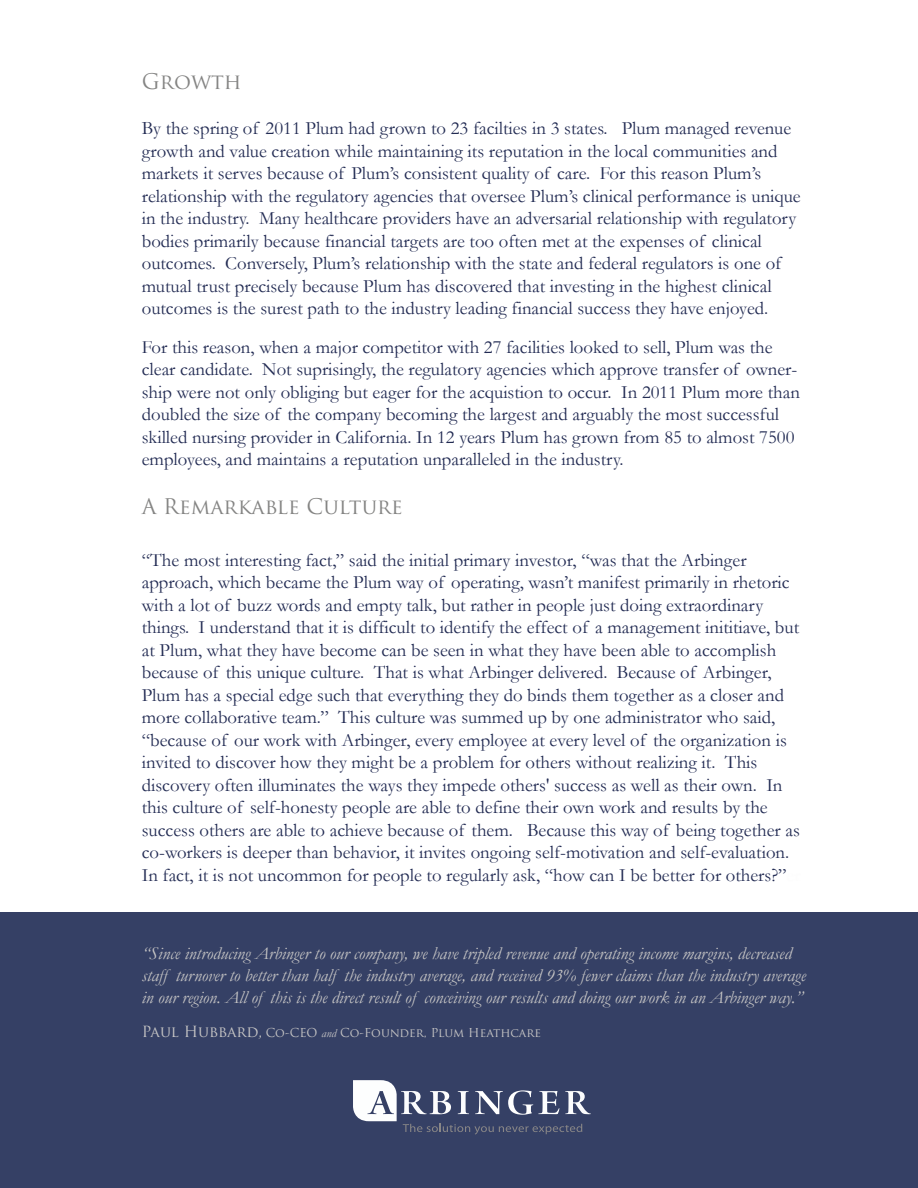
<style>
.page{position:relative;width:918px;height:1188px;background:#fff}
.page>*{position:absolute;margin:0;border:0;box-sizing:border-box;transform-origin:0 0}
.t1{font:21px "Trajan Pro";color:#848483}
.t2{font:18.75px/22.5px "Garamond";color:#222b53}
.t3{font:italic 18px/21.6px "Garamond";color:#c6c5c5}
.t4{font:12px "Trajan Pro";color:#c6c5c5}
.s1{color:#fdfdfd}
.s2{font-size:15px}
.s3{font-family:"Garamond";font-style:italic;font-size:15px}
.s4{font-family:"Garamond";font-style:italic}
</style>
<div class="page">
<div style="left:0;top:912px;width:918px;height:276px;background:#354065"></div>
<svg style="left:353px;top:1080px;width:238px;height:54px"></svg>
<p class="t1" style="left:142px;top:68px;width:101px">Growth</p>
<p class="t2" style="left:142px;top:117px;width:660px">By the spring of 2011 Plum had grown to 23 facilties in 3 states. Plum managed revenue growth and value creation while maintaining its reputation in the local communities and markets it serves because of Plum’s consistent quality of care. For this reason Plum’s relationship with the regulatory agencies that oversee Plum’s clinical performance is unique in the industry. Many healthcare providers have an adversarial relationship with regulatory bodies primarily because financial targets are too often met at the expenses of clinical outcomes. Conversely, Plum’s relationship with the state and federal regulators is one of mutual trust precisely because Plum has discovered that investing in the highest clinical outcomes is the surest path to the industry leading financial success they have enjoyed.</p>
<p class="t2" style="left:142px;top:336px;width:660px">For this reason, when a major competitor with 27 facilities looked to sell, Plum was the clear candidate. Not suprisingly, the regulatory agencies which approve transfer of owner&shy;ship were not only obliging but eager for the acquistion to occur. In 2011 Plum more than doubled the size of the company becoming the largest and arguably the most successful skilled nursing provider in California. In 12 years Plum has grown from 85 to almost 7500 employees, and maintains a reputation unparalleled in the industry.</p>
<p class="t1" style="left:142px;top:493px;width:263px">A Remarkable Culture</p>
<p class="t2" style="left:142px;top:549px;width:660px">“The most interesting fact,” said the initial primary investor, “was that the Arbinger approach, which became the Plum way of operating, wasn’t manifest primarily in rhetoric with a lot of buzz words and empty talk, but rather in people just doing extraordinary things. I understand that it is difficult to identify the effect of a management inititiave, but at Plum, what they have become can be seen in what they have been able to accomplish because of this unique culture. That is what Arbinger delivered. Because of Arbinger, Plum has a special edge such that everything they do binds them together as a closer and more collaborative team.” This culture was summed up by one administrator who said, “because of our work with Arbinger, every employee at every level of the organization is invited to discover how they might be a problem for others without realizing it. This discovery often illuminates the ways they impede others' success as well as their own. In this culture of self-honesty people are able to define their own work and results by the success others are able to achieve because of them. Because this way of being together as co-workers is deeper than behavior, it invites ongoing self-motivation and self-evaluation.<br>In fact, it is not uncommon for people to regularly ask, “how can I be better for others?”<span class="s1">er</span></p>
<p class="t3" style="left:142px;top:943px;width:666px">“Since introducing Arbinger to our company, we have tripled revenue and operating income margins, decreased staff turnover to better than half the industry average, and received 93% fewer claims than the industry average in our region. All of this is the direct result of conceiving our results and doing our work in an Arbinger way.”</p>
<p class="t4" style="left:142px;top:1025px;width:401px"><span class="s2">Paul Hubbard</span><span class="s3">,</span> Co-CEO <span class="s4">and</span> Co-Founder, Plum Heathcare</p>
</div>
